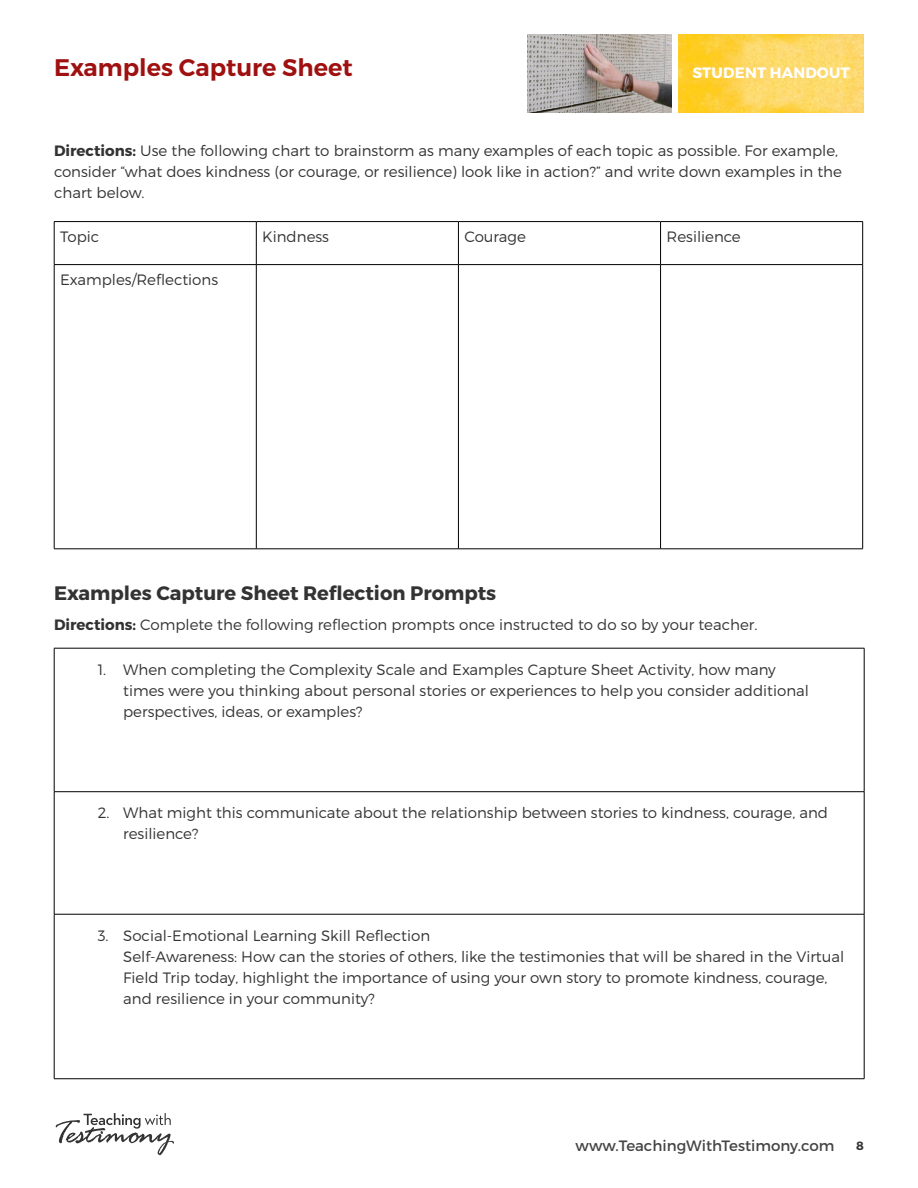
<style>
.page{position:relative;width:918px;height:1188px;background:#fff}
.page>*{position:absolute;margin:0;border:0;box-sizing:border-box;transform-origin:0 0}
.t1{font:600 24px "Montserrat";color:#9f1111}
.t2{font:700 19.5px "Montserrat";color:#343333}
.t3{font:300 15px/21px "Montserrat";color:#343333}
.t4{font:15px "Montserrat";color:#454545}
.t5{font:700 15px "Montserrat";letter-spacing:.01em;color:#fff}
.t6{font:700 12px "Montserrat";color:#343333}
.s1{font-weight:700}
</style>
<div class="page">
<img style="left:527px;top:34px;width:145px;height:78px">
<img style="left:678px;top:34px;width:186px;height:78px">
<svg style="left:56px;top:1113px;width:115px;height:30px"></svg>
<hr style="left:54px;top:221px;width:202px;height:1px;background:#000">
<hr style="left:54px;top:222px;width:1px;height:42px;background:#000">
<hr style="left:256px;top:221px;width:202px;height:1px;background:#000">
<hr style="left:256px;top:222px;width:1px;height:42px;background:#000">
<hr style="left:458px;top:221px;width:203px;height:1px;background:#000">
<hr style="left:458px;top:222px;width:1px;height:42px;background:#000">
<hr style="left:661px;top:221px;width:202px;height:1px;background:#000">
<hr style="left:660px;top:222px;width:1px;height:42px;background:#000">
<hr style="left:862px;top:222px;width:1px;height:42px;background:#000">
<hr style="left:54px;top:264px;width:202px;height:1px;background:#000">
<hr style="left:54px;top:265px;width:1px;height:284px;background:#000">
<hr style="left:256px;top:264px;width:202px;height:1px;background:#000">
<hr style="left:256px;top:265px;width:1px;height:284px;background:#000">
<hr style="left:458px;top:264px;width:203px;height:1px;background:#000">
<hr style="left:458px;top:265px;width:1px;height:284px;background:#000">
<hr style="left:661px;top:264px;width:202px;height:1px;background:#000">
<hr style="left:660px;top:265px;width:1px;height:284px;background:#000">
<hr style="left:862px;top:265px;width:1px;height:284px;background:#000">
<hr style="left:54px;top:549px;width:202px;height:1px;background:#000">
<hr style="left:256px;top:549px;width:202px;height:1px;background:#000">
<hr style="left:458px;top:549px;width:203px;height:1px;background:#000">
<hr style="left:661px;top:549px;width:202px;height:1px;background:#000">
<hr style="left:54px;top:648px;width:810px;height:1px;background:#000">
<hr style="left:54px;top:648px;width:1px;height:144px;background:#000">
<hr style="left:864px;top:648px;width:1px;height:144px;background:#000">
<hr style="left:54px;top:791px;width:810px;height:1px;background:#000">
<hr style="left:54px;top:792px;width:1px;height:122px;background:#000">
<hr style="left:864px;top:792px;width:1px;height:122px;background:#000">
<hr style="left:54px;top:914px;width:810px;height:1px;background:#000">
<hr style="left:54px;top:914px;width:1px;height:165px;background:#000">
<hr style="left:864px;top:914px;width:1px;height:165px;background:#000">
<hr style="left:54px;top:1078px;width:810px;height:1px;background:#000">
<h1 class="t1" style="left:54px;top:53px;width:300px">Examples Capture Sheet</h1>
<p class="t5" style="left:693px;top:64px;width:159px">STUDENT HANDOUT</p>
<p class="t3" style="left:54px;top:140px;width:790px"><span class="s1">Directions:</span> Use the following chart to brainstorm as many examples of each topic as possible. For example, consider “what does kindness (or courage, or resilience) look like in action?” and write down examples in the chart below.</p>
<p class="t3" style="left:60px;top:226px;width:41px">Topic</p>
<p class="t3" style="left:262px;top:226px;width:68px">Kindness</p>
<p class="t3" style="left:464px;top:226px;width:63px">Courage</p>
<p class="t3" style="left:667px;top:226px;width:76px">Resilience</p>
<p class="t3" style="left:60px;top:269px;width:160px">Examples/Reflections</p>
<h2 class="t2" style="left:54px;top:581px;width:444px">Examples Capture Sheet Reflection Prompts</h2>
<p class="t3" style="left:54px;top:614px;width:705px"><span class="s1">Directions:</span> Complete the following reflection prompts once instructed to do so by your teacher.</p>
<p class="t3" style="left:123px;top:659px;width:687px;text-indent:-26px">1. When completing the Complexity Scale and Examples Capture Sheet Activity, how many times were you thinking about personal stories or experiences to help you consider additional perspectives, ideas, or examples?</p>
<p class="t3" style="left:123px;top:802px;width:706px;text-indent:-26px">2. What might this communicate about the relationship between stories to kindness, courage, and resilience?</p>
<p class="t3" style="left:123px;top:925px;width:723px;text-indent:-26px">3. Social-Emotional Learning Skill Reflection<br>Self-Awareness: How can the stories of others, like the testimonies that will be shared in the Virtual Field Trip today, highlight the importance of using your own story to promote kindness, courage, and resilience in your community?</p>
<p class="t4" style="left:576px;top:1136px;width:260px">www.TeachingWithTestimony.com</p>
<p class="t6" style="left:856px;top:1139px;width:9px">8</p>
</div>
